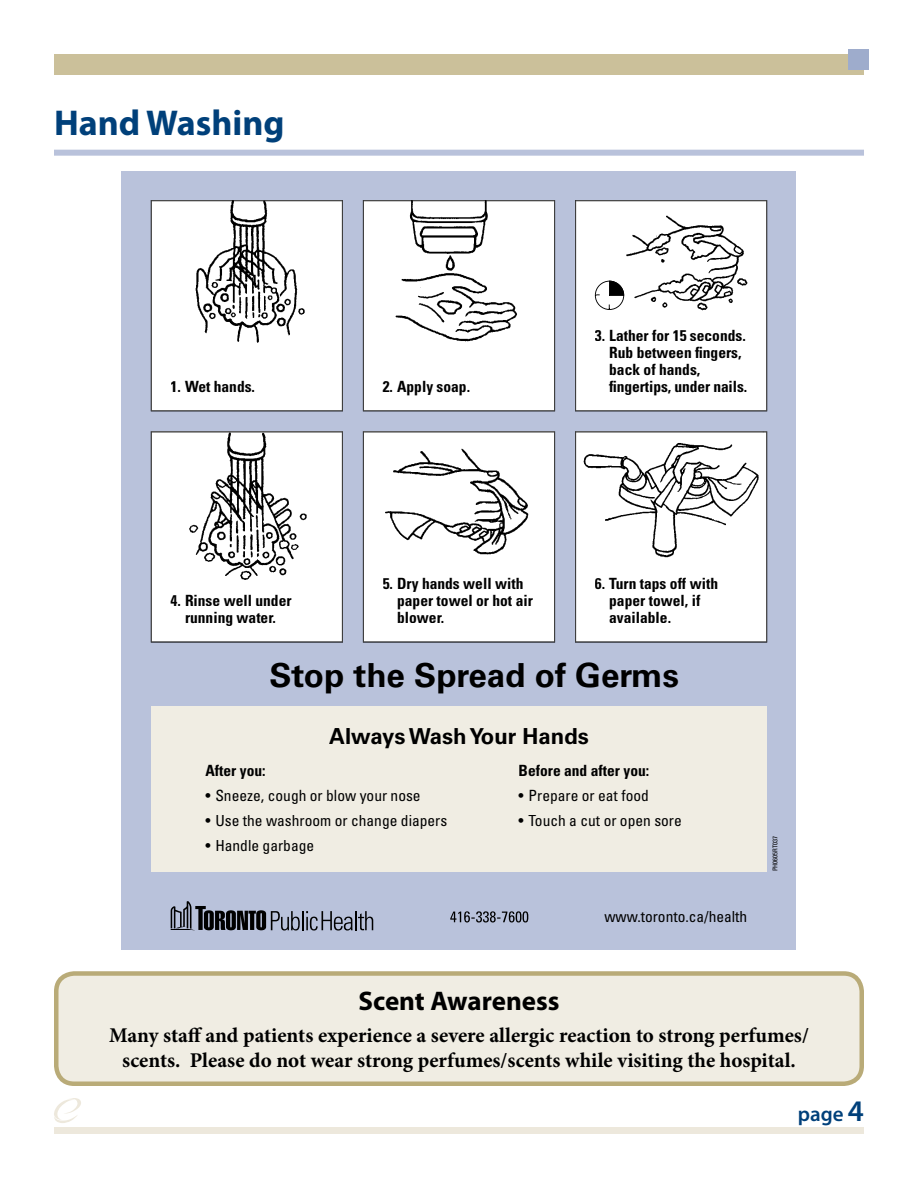
<style>
.page{position:relative;width:918px;height:1188px;background:#fff}
.page>*{position:absolute;margin:0;border:0;box-sizing:border-box;transform-origin:0 0}
.t1{font:700 36px "Myriad Pro";color:#00407a}
.t2{font:700 33.15px "Univers";color:#000}
.t3{font:700 27px "Myriad Pro";color:#000}
.t4{font:700 22.05px "Univers";color:#000}
.t5{font:700 21px/25.2px "Minion Pro";color:#000;text-align:center}
.t6{font:600 21px "Myriad Pro";color:#00407a}
.t7{font:700 condensed 15.45px/17.1px "Univers";color:#000}
.t8{font:condensed 15.45px "Univers";color:#000}
.t9{font:condensed 6.6px "Univers";color:#000}
.s1{font-size:30px}
</style>
<div class="page">
<div style="left:54px;top:54px;width:810px;height:20px;background:#cbc09a"></div>
<div style="left:54px;top:1127px;width:810px;height:7px;background:#ede8dc"></div>
<svg style="left:54px;top:1098px;width:27px;height:25px"></svg>
<div style="left:848px;top:50px;width:20px;height:20px;background:#9eaccc"></div>
<div style="left:54px;top:150px;width:810px;height:6px;background:#b9c2db"></div>
<div style="left:122px;top:171px;width:674px;height:779px;background:#b9c2db"></div>
<div style="left:151px;top:706px;width:616px;height:165px;background:#f0ede3"></div>
<div style="left:363px;top:200px;width:192px;height:211px;background:#fff"></div>
<div style="left:363px;top:431px;width:192px;height:212px;background:#fff"></div>
<div style="left:151px;top:200px;width:192px;height:211px;background:#fff"></div>
<svg style="left:575px;top:577px;width:192px;height:66px;background:#f4f4f4"></svg>
<div style="left:171px;top:381px;width:83px;height:11px;background:#fff"></div>
<div style="left:383px;top:381px;width:86px;height:14px;background:#fff"></div>
<div style="left:383px;top:577px;width:144px;height:15px;background:#fff"></div>
<div style="left:383px;top:595px;width:152px;height:14px;background:#fff"></div>
<div style="left:383px;top:612px;width:60px;height:11px;background:#fff"></div>
<svg style="left:151px;top:431px;width:192px;height:212px;background:#f2f2f2"></svg>
<div style="left:171px;top:595px;width:124px;height:11px;background:#fff"></div>
<div style="left:171px;top:612px;width:104px;height:14px;background:#fff"></div>
<div style="left:595px;top:577px;width:127px;height:15px;background:#fff"></div>
<div style="left:595px;top:594px;width:119px;height:15px;background:#fff"></div>
<div style="left:595px;top:612px;width:75px;height:11px;background:#fff"></div>
<img style="left:166px;top:200px;width:157px;height:164px">
<img style="left:380px;top:200px;width:158px;height:160px">
<img style="left:171px;top:431px;width:156px;height:152px">
<img style="left:380px;top:431px;width:158px;height:152px">
<img style="left:575px;top:431px;width:192px;height:146px">
<svg style="left:575px;top:200px;width:192px;height:211px;background:#efefef"></svg>
<svg style="left:171px;top:901px;width:202px;height:30px"></svg>
<svg style="left:450px;top:911px;width:78px;height:12px"></svg>
<div style="left:56px;top:974px;width:806px;height:110px;background:#f0ede3;border-radius:18px"></div>
<div style="left:54px;top:971px;width:810px;height:115px;border:4px solid #b9ab78;border-radius:18px"></div>
<h1 class="t1" style="left:54px;top:99px;width:232px">Hand Washing</h1>
<p class="t7" style="left:171px;top:378px;width:86px">1. Wet hands.</p>
<p class="t7" style="left:383px;top:378px;width:89px">2. Apply soap.</p>
<p class="t7" style="left:609px;top:326px;width:140px;text-indent:-14px">3. Lather for 15 seconds.<br>Rub between fingers, back of hands, fingertips, under nails.</p>
<p class="t7" style="left:171px;top:592px;width:122px;text-align:center">4. Rinse well under running water.</p>
<p class="t7" style="left:397px;top:574px;width:137px;text-indent:-14px">5. Dry hands well with paper towel or hot air blower.</p>
<p class="t7" style="left:609px;top:574px;width:110px;text-indent:-14px">6. Turn taps off with paper towel, if available.</p>
<h2 class="t2" style="left:269px;top:656px;width:411px">Stop the Spread of Germs</h2>
<h3 class="t4" style="left:329px;top:723px;width:261px">Always Wash Your Hands</h3>
<p class="t7" style="left:519px;top:762px;width:132px">Before and after you:</p>
<p class="t8" style="left:519px;top:786px;width:132px">• Prepare or eat food</p>
<p class="t8" style="left:519px;top:811px;width:165px">• Touch a cut or open sore</p>
<p class="t7" style="left:205px;top:762px;width:62px">After you:</p>
<p class="t8" style="left:205px;top:786px;width:217px">• Sneeze, cough or blow your nose</p>
<p class="t8" style="left:205px;top:811px;width:243px">• Use the washroom or change diapers</p>
<p class="t8" style="left:205px;top:836px;width:110px">• Handle garbage</p>
<p class="t8" style="left:604px;top:907px;width:144px">www.toronto.ca/health</p>
<p class="t9" style="left:771px;top:871px;width:37px;rotate:-90deg">PH0605RT037</p>
<h3 class="t3" style="left:358px;top:983px;width:203px">Scent Awareness</h3>
<h3 class="t5" style="left:109px;top:1022px;width:701px">Many staff and patients experience a severe allergic reaction to strong perfumes/ scents. Please do not wear strong perfumes/scents while visiting the hospital.</h3>
<h3 class="t6" style="left:798px;top:1100px;width:68px">page <span class="s1">4</span></h3>
</div>
